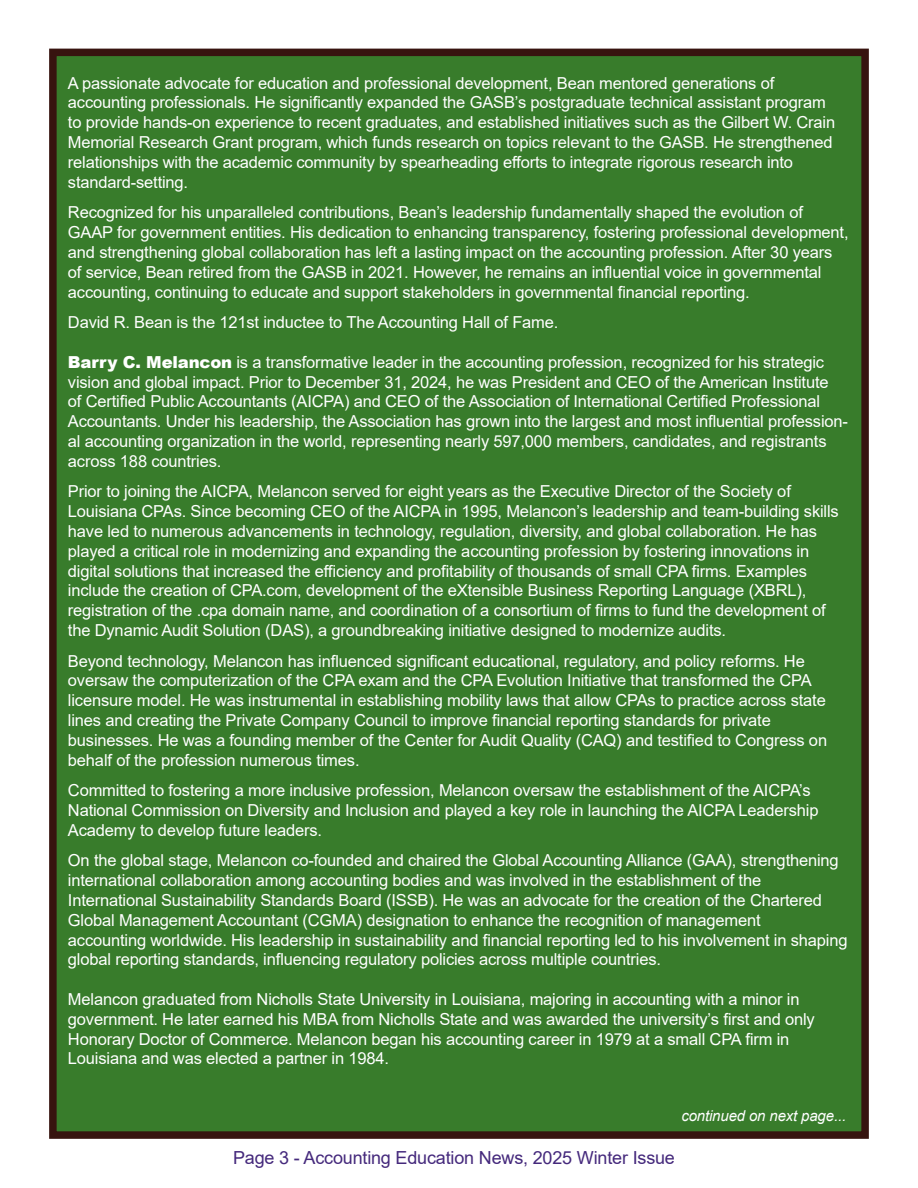
<style>
.page{position:relative;width:918px;height:1188px;background:#fff}
.page>*{position:absolute;margin:0;border:0;box-sizing:border-box;transform-origin:0 0}
.t1{font:18px "Arial";letter-spacing:-.01em;color:#45297c}
.t2{font:16.5px/19.8px "Arial";letter-spacing:-.01em;color:#fff}
.t3{font:italic 15px "Arial";letter-spacing:-.01em;color:#fff}
.s1{font-weight:900}
</style>
<div class="page">
<div style="left:49px;top:49px;width:820px;height:1090px;background:#387c2b;border:8px solid #37140f"></div>
<p class="t2" style="left:68px;top:73px;width:769px">A passionate advocate for education and professional development, Bean mentored generations of accounting professionals. He significantly expanded the GASB’s postgraduate technical assistant program to provide hands-on experience to recent graduates, and established initiatives such as the Gilbert W. Crain Memorial Research Grant program, which funds research on topics relevant to the GASB. He strengthened relationships with the academic community by spearheading efforts to integrate rigorous research into standard-setting.</p>
<p class="t2" style="left:68px;top:203px;width:782px">Recognized for his unparalleled contributions, Bean’s leadership fundamentally shaped the evolution of GAAP for government entities. His dedication to enhancing transparency, fostering professional development, and strengthening global collaboration has left a lasting impact on the accounting profession. After 30 years of service, Bean retired from the GASB in 2021. However, he remains an influential voice in governmental accounting, continuing to educate and support stakeholders in governmental financial reporting.</p>
<p class="t2" style="left:68px;top:312px;width:492px">David R. Bean is the 121st inductee to The Accounting Hall of Fame.</p>
<p class="t2" style="left:68px;top:352px;width:782px"><span class="s1">Barry C. Melancon</span> is a transformative leader in the accounting profession, recognized for his strategic vision and global impact. Prior to December 31, 2024, he was President and CEO of the American Institute<br>of Certified Public Accountants (AICPA) and CEO of the Association of International Certified Professional Accountants. Under his leadership, the Association has grown into the largest and most influential profession&shy;al accounting organization in the world, representing nearly 597,000 members, candidates, and registrants across 188 countries.</p>
<p class="t2" style="left:68px;top:482px;width:772px">Prior to joining the AICPA, Melancon served for eight years as the Executive Director of the Society of Louisiana CPAs. Since becoming CEO of the AICPA in 1995, Melancon’s leadership and team-building skills have led to numerous advancements in technology, regulation, diversity, and global collaboration. He has played a critical role in modernizing and expanding the accounting profession by fostering innovations in digital solutions that increased the efficiency and profitability of thousands of small CPA firms. Examples include the creation of CPA.com, development of the eXtensible Business Reporting Language (XBRL), registration of the .cpa domain name, and coordination of a consortium of firms to fund the development of the Dynamic Audit Solution (DAS), a groundbreaking initiative designed to modernize audits.</p>
<p class="t2" style="left:68px;top:651px;width:761px">Beyond technology, Melancon has influenced significant educational, regulatory, and policy reforms. He oversaw the computerization of the CPA exam and the CPA Evolution Initiative that transformed the CPA licensure model. He was instrumental in establishing mobility laws that allow CPAs to practice across state lines and creating the Private Company Council to improve financial reporting standards for private businesses. He was a founding member of the Center for Audit Quality (CAQ) and testified to Congress on behalf of the profession numerous times.</p>
<p class="t2" style="left:68px;top:780px;width:752px">Committed to fostering a more inclusive profession, Melancon oversaw the establishment of the AICPA’s<br>National Commission on Diversity and Inclusion and played a key role in launching the AICPA Leadership<br>Academy to develop future leaders.</p>
<p class="t2" style="left:68px;top:851px;width:781px">On the global stage, Melancon co-founded and chaired the Global Accounting Alliance (GAA), strengthening international collaboration among accounting bodies and was involved in the establishment of the International Sustainability Standards Board (ISSB). He was an advocate for the creation of the Chartered Global Management Accountant (CGMA) designation to enhance the recognition of management<br>accounting worldwide. His leadership in sustainability and financial reporting led to his involvement in shaping global reporting standards, influencing regulatory policies across multiple countries.</p>
<p class="t2" style="left:68px;top:989px;width:748px">Melancon graduated from Nicholls State University in Louisiana, majoring in accounting with a minor in government. He later earned his MBA from Nicholls State and was awarded the university’s first and only Honorary Doctor of Commerce. Melancon began his accounting career in 1979 at a small CPA firm in Louisiana and was elected a partner in 1984.</p>
<p class="t3" style="left:681px;top:1106px;width:166px">continued on next page...</p>
<p class="t1" style="left:233px;top:1146px;width:443px">Page 3 - Accounting Education News, 2025 Winter Issue</p>
</div>
